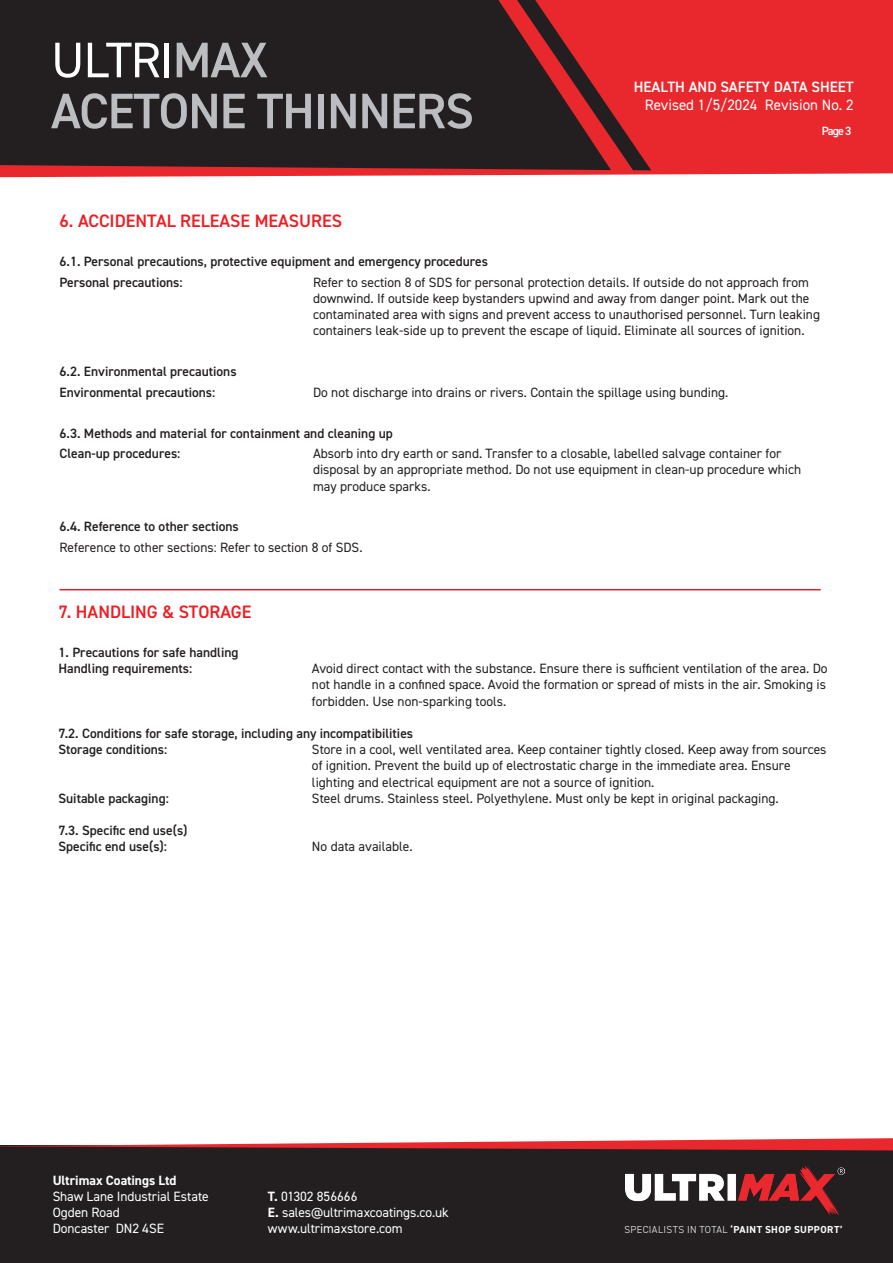
<style>
.page{position:relative;width:893px;height:1263px;background:#fff}
.page>*{position:absolute;margin:0;border:0;box-sizing:border-box;transform-origin:0 0}
.t1{font:600 50.1px/51px "DIN2014";letter-spacing:-.02em;color:#bcbdc0}
.t2{font:600 18px "DIN2014";color:#ee1d23}
.t3{font:15px "DIN2014";color:#fff}
.t4{font:600 15px "DIN2014";color:#fff}
.t5{font:13.5px/16.2px "DIN2014";color:#231f20}
.t6{font:600 13.5px "DIN2014";color:#231f20}
.t7{font:13.5px/16.2px "DIN2014";letter-spacing:-.005em;color:#fff}
.t8{font:700 13.5px "DIN2014";color:#fff}
.t9{font:600 12px "DIN2014";color:#fff}
.t10{font:300 10.2px "DIN2014";letter-spacing:.035em;color:#fff}
.s1{font-weight:400;color:#fff}
.s2{font-weight:700}
</style>
<div class="page">
<svg style="left:0;top:0;width:893px;height:177px;background:#712427"></svg>
<div style="left:0;top:1145px;width:893px;height:118px;background:#231f20"></div>
<svg style="left:0;top:1138px;width:893px;height:13px"></svg>
<img style="left:626px;top:1166px;width:219px;height:50px">
<hr style="left:60px;top:589px;width:761px;height:1px;background:#ee1d23">
<h1 class="t1" style="left:51px;top:33px;width:424px"><span class="s1">ULTRI</span>MAX<br>ACETONE THINNERS</h1>
<p class="t4" style="left:634px;top:77px;width:221px">HEALTH AND SAFETY DATA SHEET</p>
<p class="t3" style="left:645px;top:96px;width:210px">Revised 1/5/2024 Revision No. 2</p>
<p class="t9" style="left:822px;top:123px;width:31px">Page 3</p>
<p class="t2" style="left:60px;top:209px;width:284px">6. ACCIDENTAL RELEASE MEASURES</p>
<p class="t6" style="left:60px;top:253px;width:430px">6.1. Personal precautions, protective equipment and emergency procedures</p>
<p class="t6" style="left:60px;top:273px;width:125px">Personal precautions:</p>
<p class="t5" style="left:313px;top:274px;width:509px">Refer to section 8 of SDS for personal protection details. If outside do not approach from downwind. If outside keep bystanders upwind and away from danger point. Mark out the contaminated area with signs and prevent access to unauthorised personnel. Turn leaking containers leak-side up to prevent the escape of liquid. Eliminate all sources of ignition.</p>
<p class="t6" style="left:60px;top:363px;width:179px">6.2. Environmental precautions</p>
<p class="t6" style="left:60px;top:383px;width:157px">Environmental precautions:</p>
<p class="t5" style="left:313px;top:384px;width:417px">Do not discharge into drains or rivers. Contain the spillage using bunding.</p>
<p class="t6" style="left:60px;top:424px;width:335px">6.3. Methods and material for containment and cleaning up</p>
<p class="t6" style="left:60px;top:445px;width:122px">Clean-up procedures:</p>
<p class="t5" style="left:313px;top:445px;width:490px">Absorb into dry earth or sand. Transfer to a closable, labelled salvage container for disposal by an appropriate method. Do not use equipment in clean-up procedure which may produce sparks.</p>
<p class="t6" style="left:60px;top:518px;width:181px">6.4. Reference to other sections</p>
<p class="t5" style="left:60px;top:539px;width:304px">Reference to other sections: Refer to section 8 of SDS.</p>
<p class="t2" style="left:58px;top:600px;width:195px">7. HANDLING &amp; STORAGE</p>
<p class="t6" style="left:58px;top:643px;width:182px">1. Precautions for safe handling</p>
<p class="t6" style="left:58px;top:659px;width:135px">Handling requirements:</p>
<p class="t5" style="left:312px;top:660px;width:517px;text-align:justify">Avoid direct contact with the substance. Ensure there is sufficient ventilation of the area. Do not handle in a confined space. Avoid the formation or spread of mists in the air. Smoking is forbidden. Use non-sparking tools.</p>
<p class="t6" style="left:58px;top:724px;width:356px">7.2. Conditions for safe storage, including any incompatibilities</p>
<p class="t6" style="left:58px;top:740px;width:110px">Storage conditions:</p>
<p class="t5" style="left:312px;top:741px;width:516px">Store in a cool, well ventilated area. Keep container tightly closed. Keep away from sources of ignition. Prevent the build up of electrostatic charge in the immediate area. Ensure lighting and electrical equipment are not a source of ignition.</p>
<p class="t6" style="left:58px;top:789px;width:112px">Suitable packaging:</p>
<p class="t5" style="left:312px;top:790px;width:468px">Steel drums. Stainless steel. Polyethylene. Must only be kept in original packaging.</p>
<p class="t6" style="left:58px;top:821px;width:131px">7.3. Specific end use(s)</p>
<p class="t6" style="left:58px;top:838px;width:110px">Specific end use(s):</p>
<p class="t5" style="left:312px;top:838px;width:102px">No data available.</p>
<p class="t8" style="left:53px;top:1171px;width:125px">Ultrimax Coatings Ltd</p>
<p class="t7" style="left:53px;top:1188px;width:158px">Shaw Lane Industrial Estate<br>Ogden Road<br>Doncaster DN2 4SE</p>
<p class="t7" style="left:268px;top:1188px;width:182px"><span class="s2">T.</span> 01302 856666<br><span class="s2">E.</span> sales@ultrimaxcoatings.co.uk www.ultrimaxstore.com</p>
<p class="t10" style="left:624px;top:1224px;width:220px">SPECIALISTS IN TOTAL <span class="s2">‘PAINT SHOP SUPPORT’</span></p>
</div>
